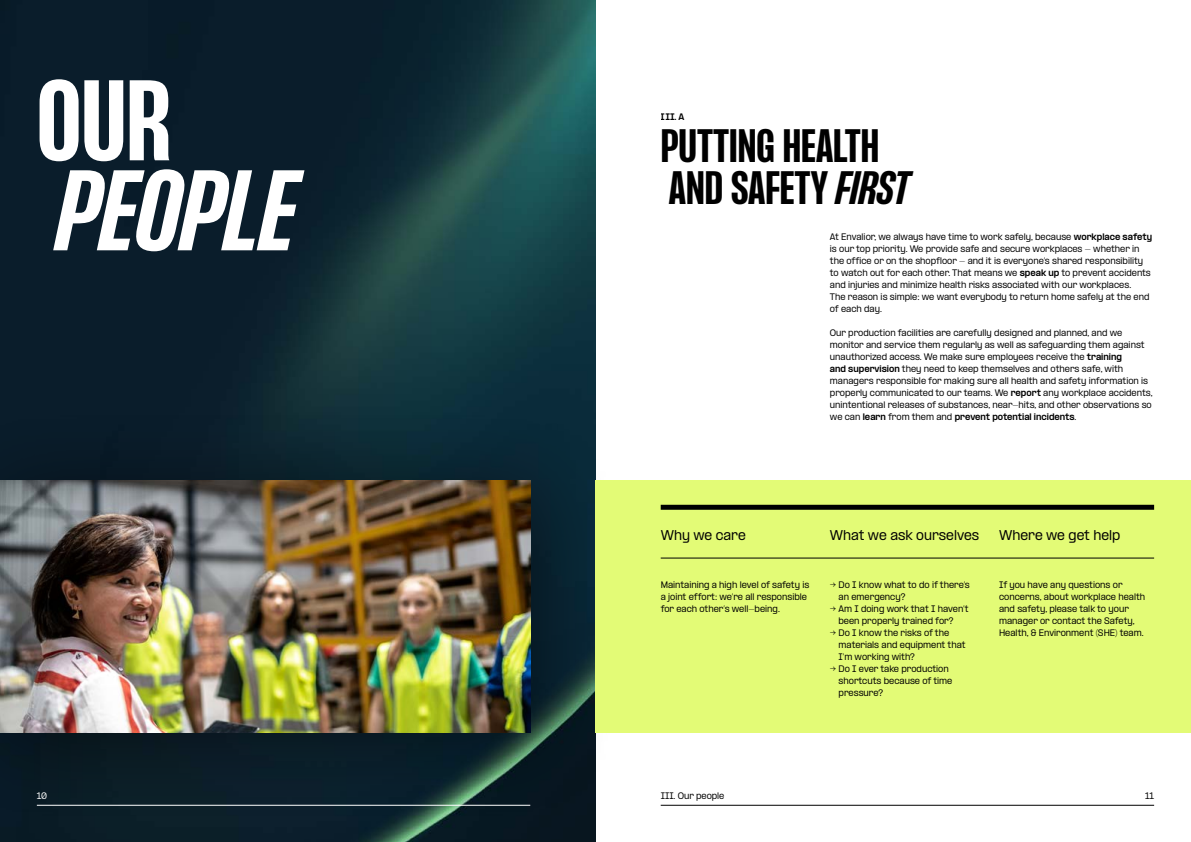
<style>
.page{position:relative;width:1191px;height:842px;background:#fff}
.page>*{position:absolute;margin:0;border:0;box-sizing:border-box;transform-origin:0 0}
.t1{font:italic 700 condensed 100px "PP Formula";color:#fff}
.t2{font:700 condensed 100px "PP Formula";color:#fff}
.t3{font:700 condensed 41px/42px "PP Formula";color:#000}
.t4{font:500 12px "PP Formula";color:#000}
.t5{font:500 8px/12px "PP Formula";color:#000}
.t6{font:800 8px "PP Formula";color:#000}
.t7{font:500 8px "PP Formula";color:#fff}
.s1{font-style:italic}
.s2{font-weight:800}
.s3{font-size:10px}
</style>
<div class="page">
<img style="left:0;top:0;width:595px;height:842px">
<div style="left:0;top:410px;width:619px;height:411px;background:#000;opacity:.5"></div>
<img style="left:0;top:480px;width:530px;height:252px">
<div style="left:595px;top:480px;width:596px;height:252px;background:#e3fb76"></div>
<div style="left:660px;top:505px;width:494px;height:5px;background:#000"></div>
<hr style="left:660px;top:558px;width:494px;height:1px;background:#000">
<hr style="left:37px;top:805px;width:493px;height:1px;background:#fff">
<hr style="left:660px;top:805px;width:494px;height:1px;background:#000">
<h1 class="t2" style="left:37px;top:60px;width:135px">OUR</h1>
<h1 class="t1" style="left:57px;top:150px;width:241px">PEOPLE</h1>
<p class="t6" style="left:660px;top:111px;width:25px">III. A</p>
<h2 class="t3" style="left:660px;top:125px;width:251px">PUTTING HEALTH<br>AND SAFETY <span class="s1">FIRST</span></h2>
<p class="t5" style="left:830px;top:231px;width:324px">At Envalior, we always have time to work safely, because <span class="s2">workplace safety </span>is our top priority. We provide safe and secure workplaces - whether in the office or on the shopfloor - and it is everyone’s shared responsibility to watch out for each other. That means we <span class="s2">speak up</span> to prevent accidents and injuries and minimize health risks associated with our workplaces.<br>The reason is simple: we want everybody to return home safely at the end of each day.</p>
<p class="t5" style="left:830px;top:327px;width:324px">Our production facilities are carefully designed and planned, and we monitor and service them regularly as well as safeguarding them against unauthorized access. We make sure employees receive the <span class="s2">training<br>and supervision</span> they need to keep themselves and others safe, with managers responsible for making sure all health and safety information is properly communicated to our teams. We <span class="s2">report</span> any workplace accidents, unintentional releases of substances, near-hits, and other observations so we can <span class="s2">learn</span> from them and <span class="s2">prevent potential incidents</span>.</p>
<h3 class="t4" style="left:660px;top:528px;width:87px">Why we care</h3>
<p class="t5" style="left:660px;top:579px;width:150px">Maintaining a high level of safety is a joint effort: we’re all responsible for each other’s well-being.</p>
<h3 class="t4" style="left:830px;top:528px;width:151px">What we ask ourselves</h3>
<p class="t5" style="left:838px;top:579px;width:133px;text-indent:-9px"><span class="s3">→</span> Do I know what to do if there’s an emergency?</p>
<p class="t5" style="left:838px;top:603px;width:132px;text-indent:-9px"><span class="s3">→</span> Am I doing work that I haven’t been properly trained for?</p>
<p class="t5" style="left:838px;top:627px;width:128px;text-indent:-9px"><span class="s3">→</span> Do I know the risks of the materials and equipment that<br>I’m working with?</p>
<p class="t5" style="left:838px;top:663px;width:115px;text-indent:-9px"><span class="s3">→</span> Do I ever take production shortcuts because of time pressure?</p>
<h3 class="t4" style="left:999px;top:528px;width:123px">Where we get help</h3>
<p class="t5" style="left:999px;top:579px;width:148px">If you have any questions or concerns, about workplace health and safety, please talk to your manager or contact the Safety,<br>Health, &amp; Environment (SHE) team.</p>
<p class="t7" style="left:37px;top:791px;width:12px">10</p>
<p class="t5" style="left:660px;top:790px;width:65px">III. Our people</p>
<p class="t5" style="left:1145px;top:790px;width:11px">11</p>
</div>
